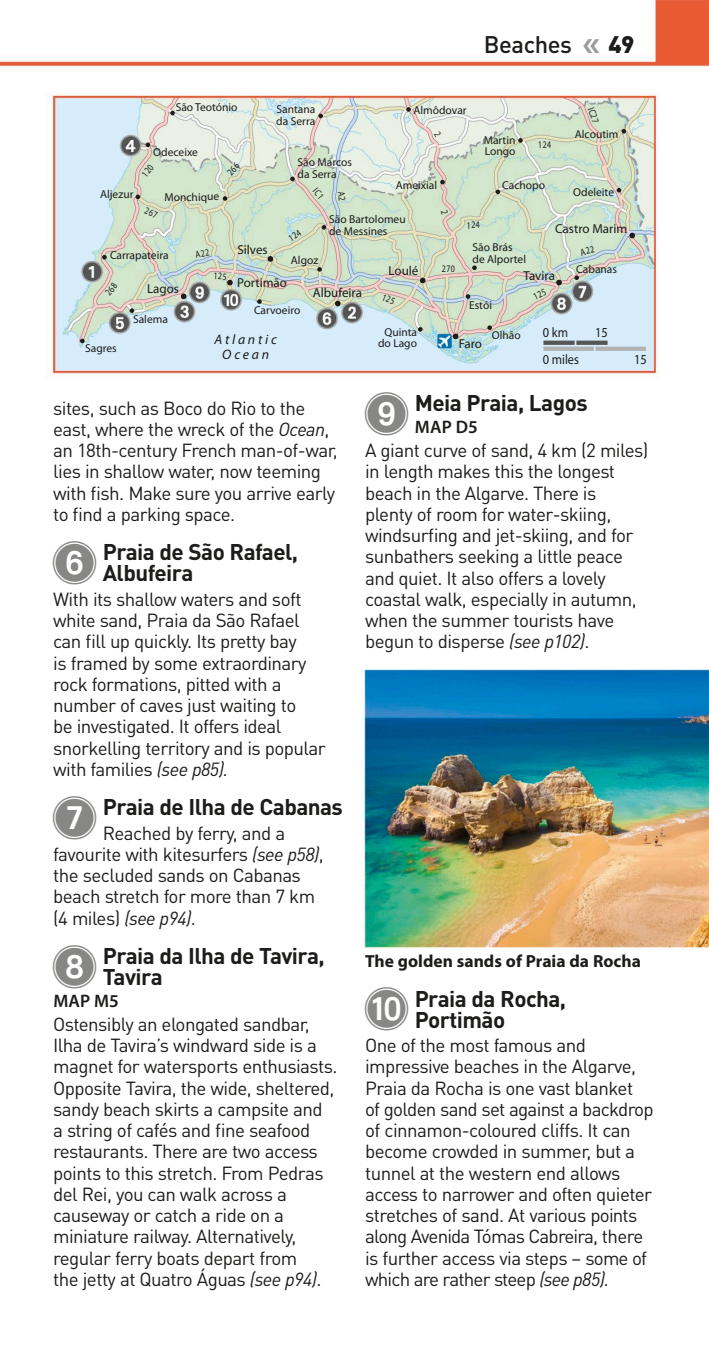
<style>
.page{position:relative;width:709px;height:1354px;background:#fff}
.page>*{position:absolute;margin:0;border:0;box-sizing:border-box;transform-origin:0 0}
.t1{font:500 23.75px "DIN Pro";letter-spacing:-.02em;color:#1c1c1a}
.t2{font:700 22.5px/21.2px "DIN Pro";letter-spacing:-.025em;color:#1c1c1a}
.t3{font:18.75px/21.2px "DIN Pro";letter-spacing:-.03em;color:#1c1c1a}
.t4{font:600 18px "Myriad Pro";letter-spacing:.005em;color:#1c1c1a}
.t5{font:700 17.5px "Myriad Pro";color:#1c1c1a}
.t6{font:italic 13.75px/15px "Myriad Pro";letter-spacing:.2em;color:#1c1c1a;text-align:center}
.t7{font:13.75px "Myriad Pro";color:#1c1c1a;scale:.9 1}
.t8{font:13px "Myriad Pro";color:#1c1c1a}
.t9{font:11.5px/11.5px "Myriad Pro";color:#1c1c1a}
.t10{font:10px "Myriad Pro";color:#1c1c1a;scale:.8 1}
.s1{color:#9c9c9c}
.s2{font-weight:900}
.s3{font-style:italic}
</style>
<div class="page">
<img style="left:0;top:0;width:709px;height:949px">
<svg style="left:53px;top:96px;width:603px;height:276px;background:#d2ded6"></svg>
<svg style="left:556px;top:280px;width:6px;height:5px"></svg>
<svg style="left:629px;top:233px;width:6px;height:5px"></svg>
<svg style="left:420px;top:278px;width:5px;height:5px"></svg>
<svg style="left:453px;top:333px;width:5px;height:6px"></svg>
<svg style="left:335px;top:301px;width:5px;height:5px"></svg>
<svg style="left:267px;top:256px;width:6px;height:6px"></svg>
<svg style="left:181px;top:293px;width:5px;height:6px"></svg>
<svg style="left:80px;top:339px;width:5px;height:4px"></svg>
<svg style="left:130px;top:308px;width:4px;height:5px"></svg>
<svg style="left:223px;top:196px;width:4px;height:5px"></svg>
<svg style="left:418px;top:327px;width:4px;height:5px"></svg>
<svg style="left:135px;top:195px;width:5px;height:4px"></svg>
<svg style="left:487px;top:325px;width:5px;height:5px"></svg>
<svg style="left:495px;top:189px;width:5px;height:5px"></svg>
<svg style="left:440px;top:180px;width:5px;height:4px"></svg>
<svg style="left:518px;top:138px;width:5px;height:5px"></svg>
<svg style="left:621px;top:129px;width:5px;height:5px"></svg>
<svg style="left:318px;top:114px;width:5px;height:4px"></svg>
<svg style="left:406px;top:107px;width:5px;height:5px"></svg>
<svg style="left:616px;top:188px;width:5px;height:4px"></svg>
<svg style="left:574px;top:275px;width:5px;height:5px"></svg>
<svg style="left:472px;top:265px;width:5px;height:5px"></svg>
<svg style="left:257px;top:299px;width:5px;height:5px"></svg>
<svg style="left:317px;top:267px;width:5px;height:5px"></svg>
<svg style="left:170px;top:111px;width:5px;height:4px"></svg>
<svg style="left:322px;top:225px;width:4px;height:5px"></svg>
<svg style="left:102px;top:255px;width:5px;height:4px"></svg>
<svg style="left:146px;top:143px;width:4px;height:4px"></svg>
<svg style="left:290px;top:177px;width:5px;height:4px"></svg>
<svg style="left:465px;top:294px;width:5px;height:5px"></svg>
<svg style="left:543px;top:341px;width:103px;height:10px"></svg>
<svg style="left:53px;top:541px;width:43px;height:43px"></svg>
<svg style="left:53px;top:796px;width:43px;height:43px"></svg>
<svg style="left:53px;top:945px;width:43px;height:4px"></svg>
<svg style="left:365px;top:392px;width:43px;height:44px"></svg>
<svg style="left:338px;top:191px;width:7px;height:10px"></svg>
<svg style="left:227px;top:162px;width:13px;height:14px"></svg>
<svg style="left:144px;top:207px;width:14px;height:11px"></svg>
<svg style="left:214px;top:273px;width:19px;height:12px"></svg>
<svg style="left:195px;top:249px;width:14px;height:9px"></svg>
<svg style="left:288px;top:229px;width:14px;height:12px"></svg>
<svg style="left:441px;top:209px;width:7px;height:5px"></svg>
<svg style="left:434px;top:131px;width:7px;height:6px"></svg>
<svg style="left:382px;top:294px;width:13px;height:11px"></svg>
<svg style="left:533px;top:289px;width:13px;height:11px"></svg>
<svg style="left:539px;top:141px;width:12px;height:7px"></svg>
<svg style="left:467px;top:222px;width:13px;height:7px"></svg>
<svg style="left:313px;top:187px;width:10px;height:12px"></svg>
<svg style="left:142px;top:163px;width:12px;height:14px"></svg>
<svg style="left:105px;top:282px;width:13px;height:14px"></svg>
<svg style="left:580px;top:246px;width:14px;height:10px"></svg>
<p class="t9" style="left:176px;top:101px;width:63px">São Teotónio</p>
<p class="t9" style="left:153px;top:146px;width:46px">Odeceixe</p>
<p class="t9" style="left:100px;top:189px;width:35px">Aljezur</p>
<p class="t9" style="left:164px;top:191px;width:56px">Monchique</p>
<p class="t9" style="left:276px;top:104px;width:41px">Santana da Serra</p>
<p class="t1" style="left:484px;top:28px;width:152px">Beaches <span class="s1">❮❮</span> <span class="s2">49</span></p>
<p class="t9" style="left:413px;top:104px;width:55px">Almôdovar</p>
<p class="t10" style="left:596px;top:105px;width:21px;rotate:70deg">IC27</p>
<p class="t9" style="left:483px;top:134px;width:33px">Martin<br>Longo</p>
<p class="t9" style="left:297px;top:157px;width:56px">São Marcos da Serra</p>
<p class="t9" style="left:329px;top:214px;width:78px">São Bartolomeu de Messines</p>
<p class="t9" style="left:396px;top:180px;width:43px">Ameixial</p>
<p class="t9" style="left:502px;top:180px;width:44px">Cachopo</p>
<p class="t9" style="left:575px;top:129px;width:45px">Alcoutim</p>
<p class="t9" style="left:573px;top:186px;width:42px">Odeleite</p>
<p class="t8" style="left:555px;top:222px;width:74px">Castro Marim</p>
<p class="t9" style="left:110px;top:250px;width:60px">Carrapateira</p>
<p class="t8" style="left:147px;top:282px;width:33px">Lagos</p>
<p class="t9" style="left:133px;top:314px;width:36px">Salema</p>
<p class="t8" style="left:237px;top:243px;width:32px">Silves</p>
<p class="t9" style="left:291px;top:254px;width:29px">Algoz</p>
<p class="t8" style="left:237px;top:276px;width:51px">Portimão</p>
<p class="t9" style="left:254px;top:305px;width:48px">Carvoeiro</p>
<p class="t8" style="left:313px;top:286px;width:51px">Albufeira</p>
<p class="t8" style="left:388px;top:263px;width:31px">Loulé</p>
<p class="t10" style="left:442px;top:263px;width:18px">270</p>
<p class="t9" style="left:472px;top:242px;width:55px">São Brás de Alportel</p>
<p class="t9" style="left:469px;top:300px;width:24px">Estói</p>
<p class="t8" style="left:523px;top:268px;width:33px">Tavira</p>
<p class="t9" style="left:576px;top:263px;width:42px">Cabanas</p>
<p class="t9" style="left:85px;top:342px;width:33px">Sagres</p>
<p class="t6" style="left:214px;top:332px;width:64px">Atlantic<br>Ocean</p>
<p class="t9" style="left:378px;top:326px;width:40px;text-align:center">Quinta do Lago</p>
<p class="t8" style="left:458px;top:337px;width:25px">Faro</p>
<p class="t9" style="left:492px;top:330px;width:30px">Olhão</p>
<p class="t7" style="left:543px;top:325px;width:30px">0 km</p>
<p class="t7" style="left:595px;top:325px;width:16px">15</p>
<p class="t7" style="left:543px;top:351px;width:42px">0 miles</p>
<p class="t7" style="left:634px;top:351px;width:16px">15</p>
<p class="t3" style="left:53px;top:396px;width:286px">sites, such as Boco do Rio to the east, where the wreck of the <span class="s3">Ocean</span>, an 18th-century French man-of-war, lies in shallow water, now teeming with fish. Make sure you arrive early to find a parking space.</p>
<p class="t2" style="left:103px;top:540px;width:197px">Praia de São Rafael,<br>Albufeira</p>
<p class="t3" style="left:53px;top:588px;width:274px">With its shallow waters and soft white sand, Praia da São Rafael can fill up quickly. Its pretty bay<br>is framed by some extraordinary rock formations, pitted with a number of caves just waiting to<br>be investigated. It offers ideal snorkelling territory and is popular with families <span class="s3">(see p85).</span></p>
<p class="t2" style="left:103px;top:795px;width:242px">Praia de Ilha de Cabanas</p>
<p class="t3" style="left:53px;top:821px;width:272px;text-indent:50px">Reached by ferry, and a favourite with kitesurfers <span class="s3">(see p58)</span>, the secluded sands on Cabanas beach stretch for more than 7 km (4 miles) <span class="s3">(see p94)</span>.</p>
<p class="t2" style="left:103px;top:944px;width:223px">Praia da Ilha de Tavira,<br>Tavira</p>
<p class="t4" style="left:53px;top:991px;width:67px">MAP M5</p>
<p class="t3" style="left:53px;top:1013px;width:286px">Ostensibly an elongated sandbar, Ilha de Tavira’s windward side is a magnet for watersports enthusiasts.<br>Opposite Tavira, the wide, sheltered, sandy beach skirts a campsite and<br>a string of cafés and fine seafood restaurants. There are two access points to this stretch. From Pedras del Rei, you can walk across a causeway or catch a ride on a miniature railway. Alternatively, regular ferry boats depart from<br>the jetty at Quatro Águas <span class="s3">(see p94)</span>.</p>
<p class="t2" style="left:415px;top:392px;width:174px">Meia Praia, Lagos</p>
<p class="t4" style="left:415px;top:417px;width:64px">MAP D5</p>
<p class="t3" style="left:365px;top:439px;width:285px">A giant curve of sand, 4 km (2 miles) in length makes this the longest beach in the Algarve. There is plenty of room for water-skiing, windsurfing and jet-skiing, and for sunbathers seeking a little peace and quiet. It also offers a lovely coastal walk, especially in autumn, when the summer tourists have begun to disperse <span class="s3">(see p102)</span>.</p>
<p class="t5" style="left:365px;top:951px;width:277px">The golden sands of Praia da Rocha</p>
<p class="t2" style="left:415px;top:987px;width:153px">Praia da Rocha,<br>Portimão</p>
<p class="t3" style="left:365px;top:1034px;width:290px">One of the most famous and impressive beaches in the Algarve, Praia da Rocha is one vast blanket<br>of golden sand set against a backdrop of cinnamon-coloured cliffs. It can become crowded in summer, but a tunnel at the western end allows access to narrower and often quieter stretches of sand. At various points along Avenida Tómas Cabreira, there is further access via steps – some of which are rather steep <span class="s3">(see p85).</span></p>
</div>
